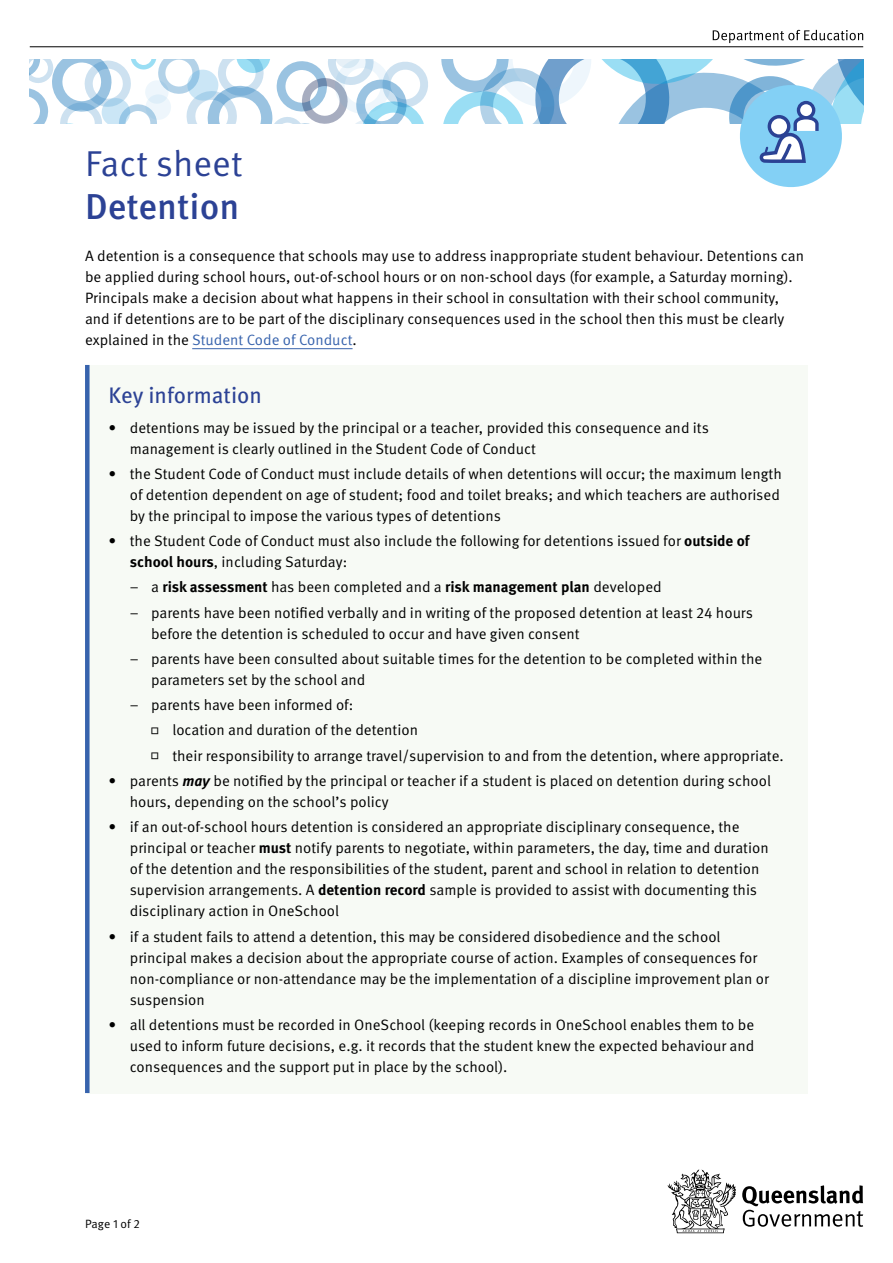
<style>
.page{position:relative;width:893px;height:1263px;background:#fff}
.page>*{position:absolute;margin:0;border:0;box-sizing:border-box;transform-origin:0 0}
.Heading_1__Meta24{font:500 36px "Meta OT";color:#2c4295}
.Heading_1__Meta24-2{font:36px "Meta OT Norm";color:#2c4295}
.Heading_2__Meta15{font:22.5px "Meta OT";color:#2c4295}
.Body_copy__Meta10{font:15px/21px "Meta OT Norm";color:#000}
.t1{font:700 15px "Meta OT";letter-spacing:-.005em;color:#000}
.t2{font:12px "Meta OT Norm";color:#000}
.s1{color:#3763ad}
.s2{font-family:"Meta OT";font-weight:700}
.s3{font-family:"Meta OT Norm";font-weight:400}
.s4{font-size:9px}
.s5{font-family:"Meta OT";font-weight:700;font-style:italic}
</style>
<div class="page">
<svg style="left:742px;top:1185px;width:121px;height:42px"></svg>
<svg style="left:668px;top:1169px;width:68px;height:64px"></svg>
<svg style="left:713px;top:30px;width:150px;height:13px"></svg>
<hr style="left:30px;top:46px;width:833px;height:1px;background:#000">
<hr style="left:192px;top:348px;width:161px;height:1px;background:#3763ad">
<div style="left:87px;top:365px;width:721px;height:728px;background:#f7faf5"></div>
<div style="left:85px;top:365px;width:5px;height:728px;background:#3763ad"></div>
<svg style="left:30px;top:60px;width:398px;height:63px"></svg>
<svg style="left:441px;top:60px;width:422px;height:127px"></svg>
<p class="Heading_1__Meta24-2" style="left:85px;top:142px;width:159px">Fact sheet</p>
<p class="Heading_1__Meta24" style="left:85px;top:184px;width:156px">Detention</p>
<p class="Body_copy__Meta10" style="left:85px;top:245px;width:720px">A detention is a consequence that schools may use to address inappropriate student behaviour. Detentions can be applied during school hours, out-of-school hours or on non-school days (for example, a Saturday morning).<br>Principals make a decision about what happens in their school in consultation with their school community, and if detentions are to be part of the disciplinary consequences used in the school then this must be clearly explained in the <span class="s1">Student Code of Conduct</span>.</p>
<p class="Heading_2__Meta15" style="left:109px;top:382px;width:155px">Key information</p>
<p class="Body_copy__Meta10" style="left:130px;top:417px;width:581px;text-indent:-21px">• detentions may be issued by the principal or a teacher, provided this consequence and its management is clearly outlined in the Student Code of Conduct</p>
<p class="Body_copy__Meta10" style="left:130px;top:463px;width:654px;text-indent:-21px">• the Student Code of Conduct must include details of when detentions will occur; the maximum length of detention dependent on age of student; food and toilet breaks; and which teachers are authorised by the principal to impose the various types of detentions</p>
<p class="Body_copy__Meta10" style="left:130px;top:531px;width:621px;text-indent:-21px">• the Student Code of Conduct must also include the following for detentions issued for <span class="s2">outside of school hours</span>, including Saturday:</p>
<p class="t1" style="left:130px;top:578px;width:533px"><span class="s3">– a</span> risk assessment <span class="s3">has been completed and a</span> risk management plan <span class="s3">developed</span></p>
<p class="Body_copy__Meta10" style="left:151px;top:602px;width:603px;text-indent:-21px">– parents have been notified verbally and in writing of the proposed detention at least 24 hours before the detention is scheduled to occur and have given consent</p>
<p class="Body_copy__Meta10" style="left:151px;top:648px;width:613px;text-indent:-21px">– parents have been consulted about suitable times for the detention to be completed within the parameters set by the school and</p>
<p class="Body_copy__Meta10" style="left:130px;top:695px;width:225px">– parents have been informed of:</p>
<p class="Body_copy__Meta10" style="left:151px;top:720px;width:268px"><span class="s4">□</span> location and duration of the detention</p>
<p class="Body_copy__Meta10" style="left:151px;top:745px;width:634px"><span class="s4">□</span> their responsibility to arrange travel/supervision to and from the detention, where appropriate.</p>
<p class="Body_copy__Meta10" style="left:130px;top:770px;width:643px;text-indent:-21px">• parents <span class="s5">may</span> be notified by the principal or teacher if a student is placed on detention during school hours, depending on the school’s policy</p>
<p class="Body_copy__Meta10" style="left:130px;top:817px;width:640px;text-indent:-21px">• if an out-of-school hours detention is considered an appropriate disciplinary consequence, the principal or teacher <span class="s2">must</span> notify parents to negotiate, within parameters, the day, time and duration of the detention and the responsibilities of the student, parent and school in relation to detention supervision arrangements. A <span class="s2">detention record</span> sample is provided to assist with documenting this disciplinary action in OneSchool</p>
<p class="Body_copy__Meta10" style="left:130px;top:926px;width:641px;text-indent:-21px">• if a student fails to attend a detention, this may be considered disobedience and the school principal makes a decision about the appropriate course of action. Examples of consequences for non-compliance or non-attendance may be the implementation of a discipline improvement plan or suspension</p>
<p class="Body_copy__Meta10" style="left:130px;top:1014px;width:626px;text-align:justify;text-indent:-21px">• all detentions must be recorded in OneSchool (keeping records in OneSchool enables them to be used to inform future decisions, e.g. it records that the student knew the expected behaviour and consequences and the support put in place by the school).</p>
<p class="t2" style="left:85px;top:1217px;width:56px">Page 1 of 2</p>
</div>
